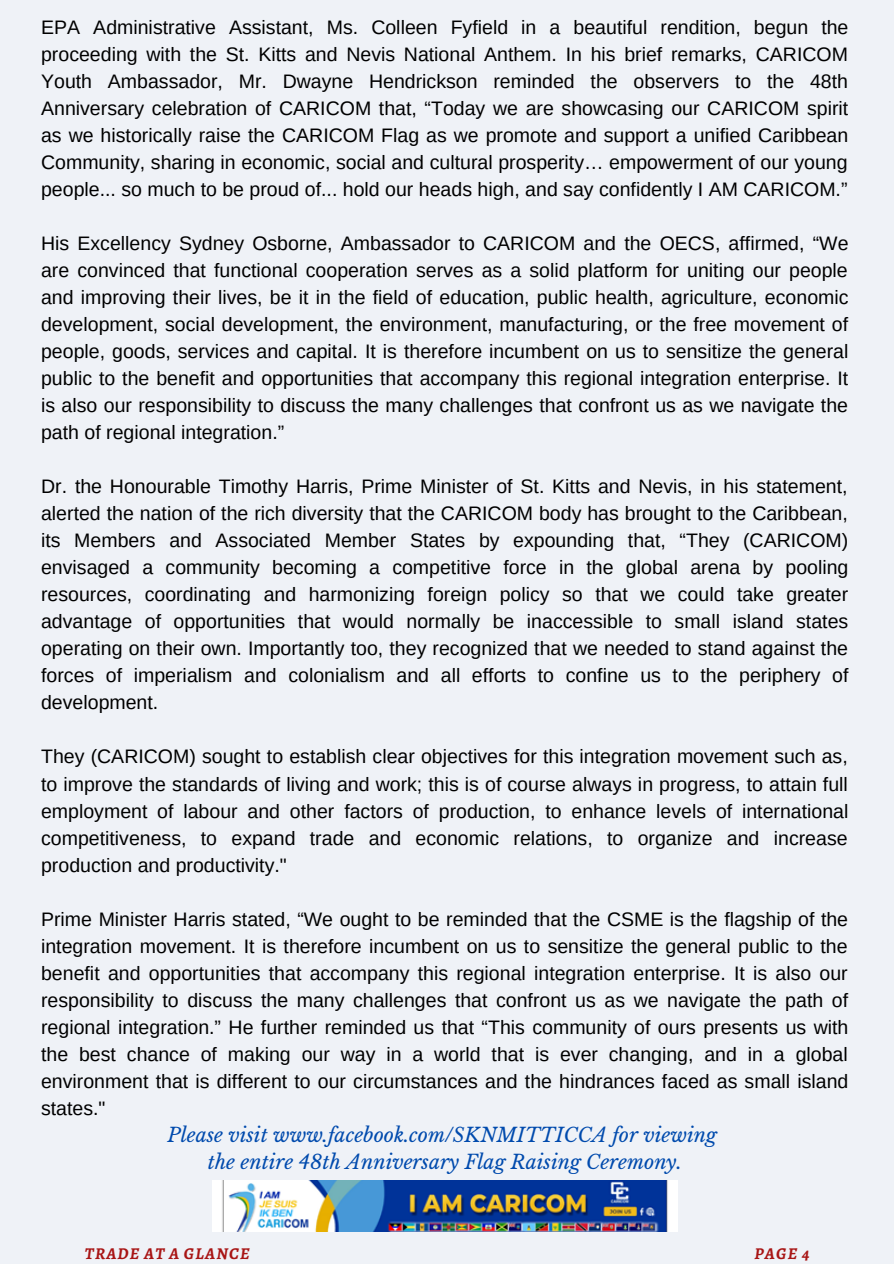
<style>
.page{position:relative;width:894px;height:1264px;background:#fff}
.page>*{position:absolute;margin:0;border:0;box-sizing:border-box;transform-origin:0 0}
.t1{font:19.5px/27px "Arimo";color:#000;text-align:justify}
.t2{font:italic 19.5px/27px "Libre Baskerville";color:#004aad;text-align:center}
.t3{font:italic 700 16.5px "Alegreya";letter-spacing:.07em;color:#a81515}
</style>
<div class="page">
<div style="left:0;top:0;width:893px;height:1263px;background:#eff2f7"></div>
<img style="left:212px;top:1180px;width:465px;height:51px">
<p class="t1" style="left:41px;top:13px;width:808px">EPA Administrative Assistant, Ms. Colleen Fyfield in a beautiful rendition, begun the proceeding with the St. Kitts and Nevis National Anthem. In his brief remarks, CARICOM Youth Ambassador, Mr. Dwayne Hendrickson reminded the observers to the 48th Anniversary celebration of CARICOM that, “Today we are showcasing our CARICOM spirit as we historically raise the CARICOM Flag as we promote and support a unified Caribbean Community, sharing in economic, social and cultural prosperity… empowerment of our young people... so much to be proud of... hold our heads high, and say confidently I AM CARICOM.”</p>
<p class="t1" style="left:41px;top:229px;width:808px">His Excellency Sydney Osborne, Ambassador to CARICOM and the OECS, affirmed, “We are convinced that functional cooperation serves as a solid platform for uniting our people and improving their lives, be it in the field of education, public health, agriculture, economic development, social development, the environment, manufacturing, or the free movement of people, goods, services and capital. It is therefore incumbent on us to sensitize the general public to the benefit and opportunities that accompany this regional integration enterprise. It is also our responsibility to discuss the many challenges that confront us as we navigate the path of regional integration.”</p>
<p class="t1" style="left:41px;top:473px;width:808px">Dr. the Honourable Timothy Harris, Prime Minister of St. Kitts and Nevis, in his statement, alerted the nation of the rich diversity that the CARICOM body has brought to the Caribbean, its Members and Associated Member States by expounding that, “They (CARICOM) envisaged a community becoming a competitive force in the global arena by pooling resources, coordinating and harmonizing foreign policy so that we could take greater advantage of opportunities that would normally be inaccessible to small island states operating on their own. Importantly too, they recognized that we needed to stand against the forces of imperialism and colonialism and all efforts to confine us to the periphery of development.</p>
<p class="t1" style="left:41px;top:743px;width:808px">They (CARICOM) sought to establish clear objectives for this integration movement such as, to improve the standards of living and work; this is of course always in progress, to attain full employment of labour and other factors of production, to enhance levels of international competitiveness, to expand trade and economic relations, to organize and increase production and productivity."</p>
<p class="t1" style="left:41px;top:905px;width:808px">Prime Minister Harris stated, “We ought to be reminded that the CSME is the flagship of the integration movement. It is therefore incumbent on us to sensitize the general public to the benefit and opportunities that accompany this regional integration enterprise. It is also our responsibility to discuss the many challenges that confront us as we navigate the path of regional integration.” He further reminded us that “This community of ours presents us with the best chance of making our way in a world that is ever changing, and in a global environment that is different to our circumstances and the hindrances faced as small island states."</p>
<p class="t2" style="left:168px;top:1121px;width:550px">Please visit www.facebook.com/SKNMITTICCA for viewing the entire 48th Anniversary Flag Raising Ceremony.</p>
<p class="t3" style="left:85px;top:1241px;width:166px">TRADE AT A GLANCE</p>
<p class="t3" style="left:754px;top:1242px;width:56px">PAGE 4</p>
</div>
